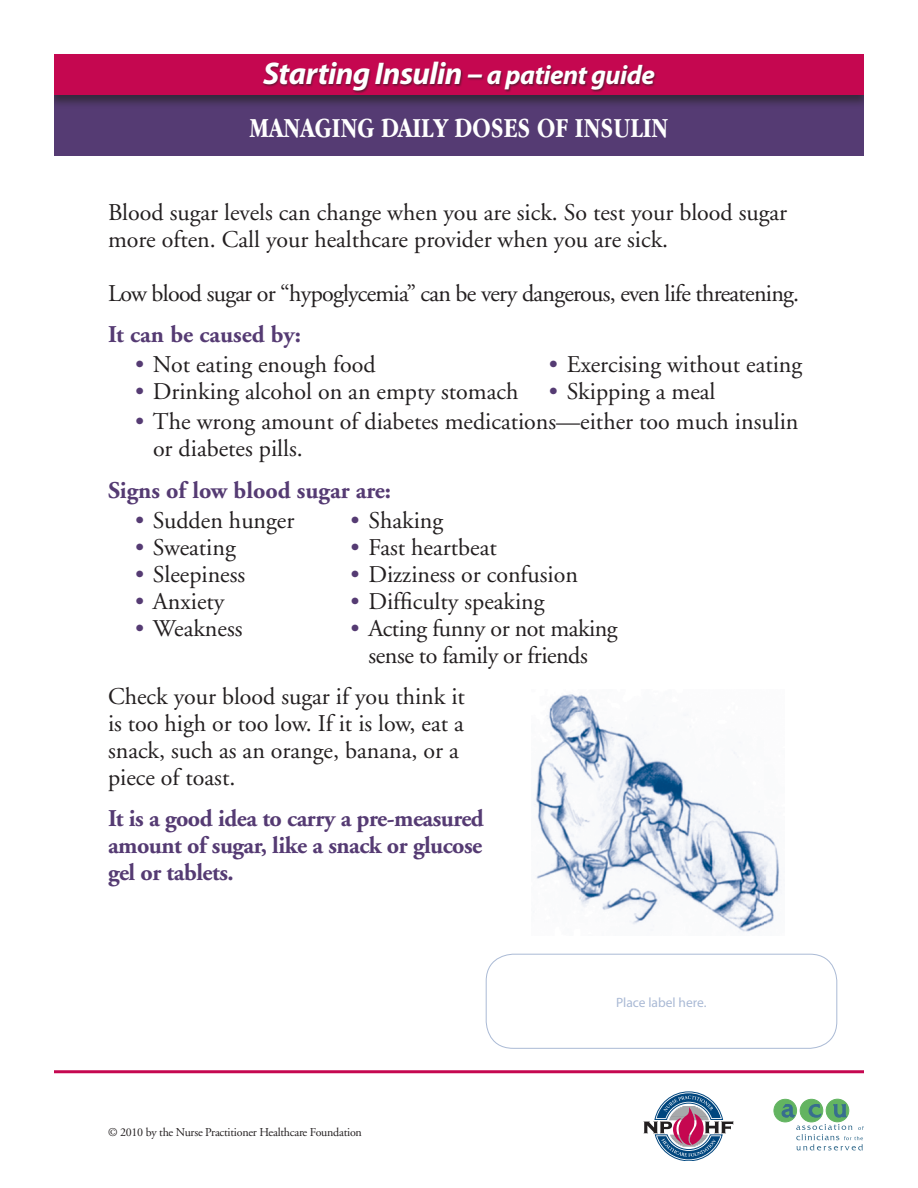
<style>
.page{position:relative;width:918px;height:1188px;background:#fff}
.page>*{position:absolute;margin:0;border:0;box-sizing:border-box;transform-origin:0 0}
.t1{font:italic 700 31.5px "Myriad Pro";letter-spacing:-.02em;color:#fff}
.t2{font:700 28.5px "Apple Garamond";color:#fff}
.t3{font:24px/27px "Adobe Garamond";color:#231f20}
.t4{font:700 24px/27px "Adobe Garamond";letter-spacing:-.02em;color:#553b73;text-align:justify}
.t5{font:24px "Adobe Garamond";letter-spacing:-.03em;color:#231f20}
.t6{font:24px/27px "Adobe Garamond";letter-spacing:-.02em;color:#231f20;text-align:center}
.t7{font:700 24px "Adobe Garamond";color:#553b73}
.t8{font:13.5px "Myriad Pro";color:#aabad5}
.t9{font:12px "Adobe Garamond";letter-spacing:-.02em;color:#231f20}
.s1{font-size:27px}
.s2{color:#553b73}
</style>
<div class="page">
<hr style="left:54px;top:1070px;width:810px;height:3px;background:#c50750">
<div style="left:54px;top:68px;width:810px;height:88px;background:#553b73"></div>
<div style="left:46px;top:53px;width:826px;height:56px;background:#231f20;opacity:.65"></div>
<div style="left:54px;top:54px;width:810px;height:40px;background:#c50750"></div>
<div style="left:263px;top:61px;width:394px;height:33px;background:#231f20;opacity:.6"></div>
<svg style="left:796px;top:1124px;width:68px;height:26px"></svg>
<div style="left:774px;top:1099px;width:23px;height:23px;background:#63b461;border-radius:50%"></div>
<div style="left:774px;top:1099px;width:23px;height:23px;border:1px solid #63b461;border-radius:50%"></div>
<div style="left:800px;top:1099px;width:23px;height:23px;background:#63b461;border-radius:50%"></div>
<div style="left:800px;top:1099px;width:23px;height:23px;border:1px solid #63b461;border-radius:50%"></div>
<div style="left:826px;top:1099px;width:23px;height:23px;background:#63b461;border-radius:50%"></div>
<div style="left:826px;top:1099px;width:23px;height:23px;border:1px solid #63b461;border-radius:50%"></div>
<svg style="left:782px;top:1104px;width:13px;height:13px"></svg>
<svg style="left:809px;top:1104px;width:12px;height:13px"></svg>
<svg style="left:834px;top:1104px;width:12px;height:13px"></svg>
<svg style="left:644px;top:1092px;width:89px;height:69px"></svg>
<div style="left:0;top:0;width:54px;height:256px;background:#fff"></div>
<div style="left:864px;top:0;width:54px;height:256px;background:#fff"></div>
<div style="left:486px;top:954px;width:351px;height:94px;border:1px solid #aabad5;border-radius:27px"></div>
<img style="left:534px;top:694px;width:247px;height:238px">
<p class="t1" style="left:263px;top:56px;width:393px">Starting Insulin – <span class="s1">a patient guide</span></p>
<p class="t2" style="left:250px;top:112px;width:420px">MANAGING DAILY DOSES OF INSULIN</p>
<p class="t3" style="left:108px;top:200px;width:681px">Blood sugar levels can change when you are sick. So test your blood sugar more often. Call your healthcare provider when you are sick.</p>
<p class="t5" style="left:108px;top:281px;width:693px">Low blood sugar or “hypoglycemia” can be very dangerous, even life threatening.</p>
<p class="t7" style="left:108px;top:321px;width:195px">It can be caused by:</p>
<p class="t3" style="left:135px;top:351px;width:242px"><span class="s2">•</span> Not eating enough food</p>
<p class="t3" style="left:135px;top:378px;width:385px"><span class="s2">•</span> Drinking alcohol on an empty stomach</p>
<p class="t3" style="left:549px;top:351px;width:255px"><span class="s2">•</span> Exercising without eating</p>
<p class="t3" style="left:549px;top:378px;width:168px"><span class="s2">•</span> Skipping a meal</p>
<p class="t3" style="left:153px;top:408px;width:647px;text-indent:-18px"><span class="s2">•</span> The wrong amount of diabetes medications—either too much insulin or diabetes pills.</p>
<p class="t7" style="left:108px;top:477px;width:285px">Signs of low blood sugar are:</p>
<p class="t3" style="left:135px;top:507px;width:161px"><span class="s2">•</span> Sudden hunger</p>
<p class="t3" style="left:135px;top:534px;width:102px"><span class="s2">•</span> Sweating</p>
<p class="t3" style="left:135px;top:561px;width:112px"><span class="s2">•</span> Sleepiness</p>
<p class="t3" style="left:135px;top:588px;width:91px"><span class="s2">•</span> Anxiety</p>
<p class="t3" style="left:135px;top:615px;width:109px"><span class="s2">•</span> Weakness</p>
<p class="t3" style="left:351px;top:507px;width:94px"><span class="s2">•</span> Shaking</p>
<p class="t3" style="left:351px;top:534px;width:148px"><span class="s2">•</span> Fast heartbeat</p>
<p class="t3" style="left:351px;top:561px;width:229px"><span class="s2">•</span> Dizziness or confusion</p>
<p class="t3" style="left:351px;top:588px;width:195px"><span class="s2">•</span> Difficulty speaking</p>
<p class="t6" style="left:351px;top:615px;width:268px"><span class="s2">•</span> Acting funny or not making sense to family or friends</p>
<p class="t3" style="left:108px;top:684px;width:358px">Check your blood sugar if you think it is too high or too low. If it is low, eat a snack, such as an orange, banana, or a piece of toast.</p>
<p class="t4" style="left:108px;top:805px;width:377px">It is a good idea to carry a pre-measured amount of sugar, like a snack or glucose gel or tablets.</p>
<p class="t9" style="left:108px;top:1126px;width:255px">© 2010 by the Nurse Practitioner Healthcare Foundation</p>
<p class="t8" style="left:616px;top:995px;width:92px">Place label here.</p>
</div>
